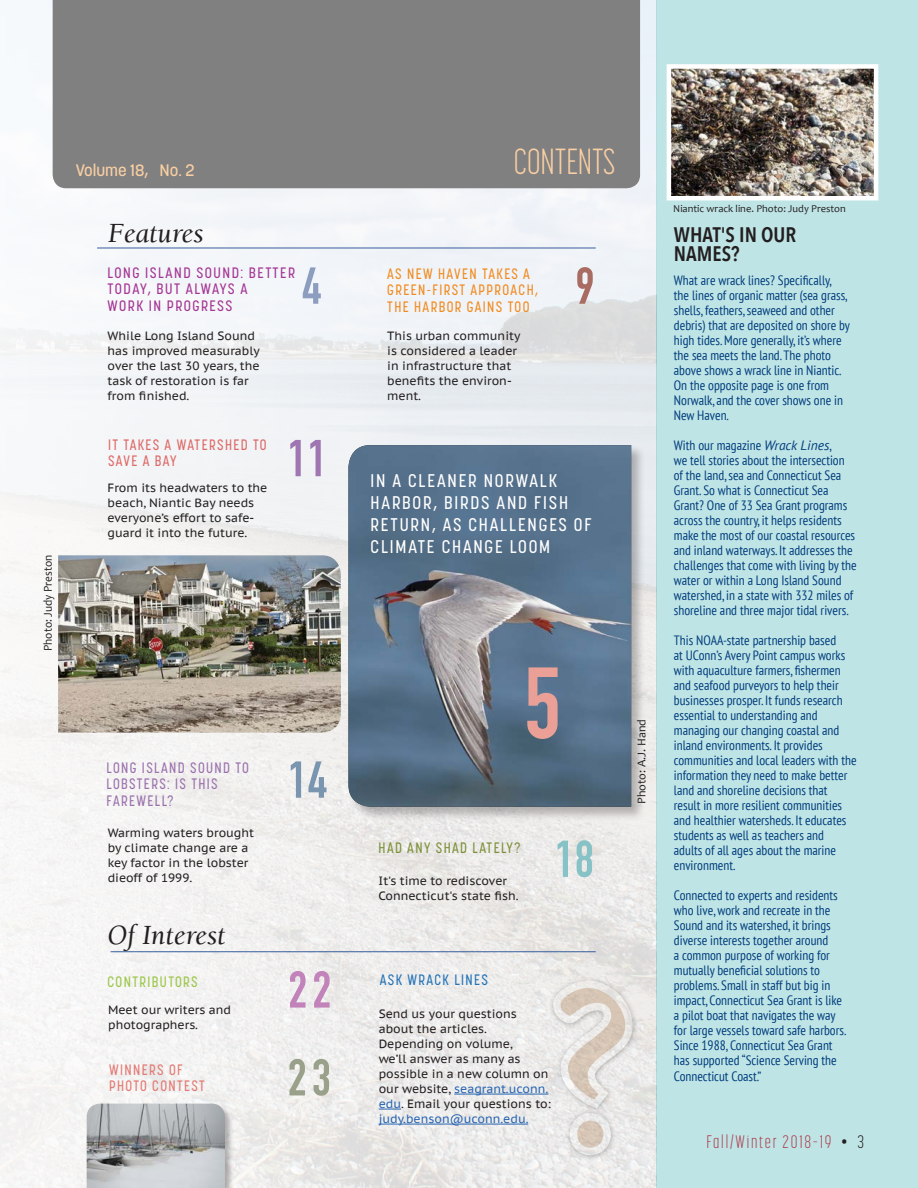
<style>
.page{position:relative;width:918px;height:1188px;background:#fff}
.page>*{position:absolute;margin:0;border:0;box-sizing:border-box;transform-origin:0 0}
.t1{font:236.25px "Minion Pro";color:#e7d6c6}
.t2{font:700 99.6px "DIN Condensed";color:#eaa096}
.t3{font:700 51px "DIN Condensed";color:#9aa18a}
.t4{font:700 51px "DIN Condensed";color:#9f76b1}
.t5{font:700 51px "DIN Condensed";color:#c183b9}
.t6{font:700 51px "DIN Condensed";color:#7995af}
.t7{font:700 51px "DIN Condensed";color:#87c2c6}
.t8{font:700 51px "DIN Condensed";color:#8c9dc0}
.t9{font:700 51px "DIN Condensed";color:#a96c62}
.t10{font:300 36px "Korolev Compressed";color:#facfa3}
.t11{font:italic 28.5px "Berkeley";color:#231f20}
.t12{font:600 21px/19.5px "Avenir Next Condensed";color:#231f20}
.t13{font:500 18.15px/21.9px "Korolev Condensed";letter-spacing:.1em;color:#fff}
.t14{font:300 18px "Korolev Compressed";letter-spacing:.1em;color:#ad3f4d}
.t15{font:500 16.5px "Korolev";color:#facfa3}
.t16{font:500 15px/16.5px "Korolev Condensed";letter-spacing:.1em;color:#f08b21;scale:.94 1}
.t17{font:500 15px "Korolev Condensed";letter-spacing:.1em;color:#a43694}
.t18{font:500 15px/16.5px "Korolev Condensed";letter-spacing:.1em;color:#9b71ad;scale:.94 1}
.t19{font:500 15px/16.5px "Korolev Condensed";letter-spacing:.1em;color:#de6967;scale:.94 1}
.t20{font:500 15px "Korolev Condensed";letter-spacing:.1em;color:#e37973;scale:.94 1}
.t21{font:500 15px "Korolev Condensed";letter-spacing:.1em;color:#7d9039;scale:.94 1}
.t22{font:500 15px "Korolev Condensed";letter-spacing:.1em;color:#2574b7;scale:.94 1}
.t23{font:500 15px "Korolev Condensed";letter-spacing:.1em;color:#9cc649;scale:.94 1}
.t24{font:condensed 13.5px/15px "PT Sans";color:#013d7d}
.t25{font:12px/15px "PT Sans Caption";color:#231f20}
.t26{font:12px "PT Sans Caption";color:#2865b1}
.t27{font:12px "Candara";color:#231f20;scale:.94 1}
.t28{font:12px "Candara";color:#231f20}
.t29{font:10.5px "Candara";color:#231f20}
.s1{color:#2865b1}
.s2{font-style:italic;font-stretch:normal}
.s3{color:#231f20}
</style>
<div class="page">
<div style="left:656px;top:0;width:262px;height:1188px;background:#bfe4e5"></div>
<img style="left:0;top:0;width:656px;height:1188px">
<div style="left:347px;top:444px;width:298px;height:377px;background:#231f20;opacity:.3"></div>
<img style="left:348px;top:445px;width:283px;height:362px">
<svg style="left:341px;top:666px;width:90px;height:4px"></svg>
<div style="left:53px;top:0;width:587px;height:188px;background:#808080"></div>
<hr style="left:111px;top:951px;width:485px;height:1px;background:#375d9c">
<hr style="left:97px;top:248px;width:499px;height:1px;background:#375d9c">
<img style="left:672px;top:69px;width:201px;height:126px">
<div style="left:667px;top:64px;width:211px;height:136px;border:4px solid #fff"></div>
<svg style="left:541px;top:973px;width:102px;height:190px;background:#e7e6e5"></svg>
<hr style="left:454px;top:1094px;width:94px;height:1px;background:#2865b1">
<svg style="left:379px;top:1109px;width:22px;height:1px"></svg>
<hr style="left:379px;top:1124px;width:149px;height:1px;background:#2865b1">
<div style="left:86px;top:1103px;width:149px;height:85px;background:#231f20;opacity:.33"></div>
<img style="left:87px;top:1104px;width:138px;height:84px">
<img style="left:58px;top:555px;width:283px;height:178px">
<p class="t27" style="left:41px;top:651px;width:104px;rotate:-90deg">Photo: Judy Preston</p>
<p class="t15" style="left:76px;top:160px;width:120px">Volume 18, No. 2</p>
<p class="t10" style="left:514px;top:142px;width:103px">CONTENTS</p>
<p class="t11" style="left:108px;top:218px;width:97px">Features</p>
<p class="t17" style="left:108px;top:264px;width:189px">LONG ISLAND SOUND: BETTER</p>
<p class="t17" style="left:108px;top:280px;width:142px">TODAY, BUT ALWAYS A</p>
<p class="t17" style="left:108px;top:297px;width:126px">WORK IN PROGRESS</p>
<p class="t25" style="left:108px;top:328px;width:154px">While Long Island Sound has improved measurably over the last 30 years, the task of restoration is far from finished.</p>
<p class="t8" style="left:302px;top:252px;width:20px">4</p>
<p class="t16" style="left:387px;top:265px;width:162px">AS NEW HAVEN TAKES A<br>GREEN-FIRST APPROACH,</p>
<p class="t16" style="left:387px;top:298px;width:153px">THE HARBOR GAINS TOO</p>
<p class="t25" style="left:387px;top:328px;width:135px">This urban community is considered a leader in infrastructure that benefits the environ&shy;ment.</p>
<p class="t9" style="left:576px;top:252px;width:20px">9</p>
<p class="t19" style="left:108px;top:436px;width:170px">IT TAKES A WATERSHED TO<br>SAVE A BAY</p>
<p class="t4" style="left:288px;top:424px;width:40px">11</p>
<p class="t25" style="left:108px;top:480px;width:161px">From its headwaters to the beach, Niantic Bay needs</p>
<p class="t25" style="left:108px;top:510px;width:148px">everyone’s effort to safe&shy;guard it into the future.</p>
<p class="t13" style="left:371px;top:470px;width:223px">IN A CLEANER NORWALK<br>HARBOR, BIRDS AND FISH<br>RETURN, AS CHALLENGES OF<br>CLIMATE CHANGE LOOM</p>
<p class="t18" style="left:107px;top:759px;width:153px">LONG ISLAND SOUND TO<br>LOBSTERS: IS THIS</p>
<p class="t18" style="left:107px;top:792px;width:73px">FAREWELL?</p>
<p class="t25" style="left:108px;top:825px;width:148px">Warming waters brought by climate change are a key factor in the lobster dieoff of 1999.</p>
<p class="t11" style="left:108px;top:920px;width:120px">Of Interest</p>
<p class="t23" style="left:108px;top:973px;width:97px">CONTRIBUTORS</p>
<p class="t25" style="left:108px;top:1002px;width:124px">Meet our writers and</p>
<p class="t25" style="left:108px;top:1017px;width:92px">photographers.</p>
<p class="t20" style="left:109px;top:1061px;width:80px">WINNERS OF</p>
<p class="t20" style="left:109px;top:1077px;width:103px">PHOTO CONTEST</p>
<p class="t6" style="left:288px;top:746px;width:40px">14</p>
<p class="t5" style="left:288px;top:955px;width:45px">22</p>
<p class="t3" style="left:288px;top:1043px;width:45px">23</p>
<p class="t2" style="left:524px;top:636px;width:39px">5</p>
<p class="t21" style="left:379px;top:839px;width:152px">HAD ANY SHAD LATELY?</p>
<p class="t25" style="left:379px;top:873px;width:130px">It's time to rediscover</p>
<p class="t25" style="left:379px;top:888px;width:142px">Connecticut's state fish.</p>
<p class="t7" style="left:555px;top:825px;width:40px">18</p>
<p class="t28" style="left:634px;top:804px;width:86px;rotate:-90deg">Photo: A.J. Hand</p>
<p class="t22" style="left:380px;top:971px;width:116px">ASK WRACK LINES</p>
<p class="t25" style="left:379px;top:1006px;width:140px">Send us your questions</p>
<p class="t25" style="left:379px;top:1021px;width:110px">about the articles.</p>
<p class="t25" style="left:379px;top:1036px;width:135px">Depending on volume,</p>
<p class="t25" style="left:379px;top:1051px;width:174px">we’ll answer as many as possible in a new column on our website, <span class="s1">seagrant.uconn. edu</span>. Email your questions to:</p>
<p class="t26" style="left:379px;top:1111px;width:151px">judy.benson@uconn.edu.</p>
<h1 class="t1" style="left:547px;top:911px;width:91px">?</h1>
<p class="t29" style="left:673px;top:202px;width:174px">Niantic wrack line. Photo: Judy Preston</p>
<p class="t12" style="left:674px;top:224px;width:124px">WHAT'S IN OUR<br>NAMES?</p>
<p class="t24" style="left:674px;top:272px;width:178px">What are wrack lines? Specifically, the lines of organic matter (sea grass, shells, feathers, seaweed and other debris) that are deposited on shore by high tides. More generally, it’s where the sea meets the land. The photo above shows a wrack line in Niantic.<br>On the opposite page is one from Norwalk, and the cover shows one in New Haven.</p>
<p class="t24" style="left:674px;top:437px;width:184px">With our magazine <span class="s2">Wrack Lines</span>,<br>we tell stories about the intersection of the land, sea and Connecticut Sea Grant. So what is Connecticut Sea Grant? One of 33 Sea Grant programs across the country, it helps residents make the most of our coastal resources and inland waterways. It addresses the challenges that come with living by the water or within a Long Island Sound watershed, in a state with 332 miles of shoreline and three major tidal rivers.</p>
<p class="t24" style="left:674px;top:632px;width:184px">This NOAA-state partnership based<br>at UConn’s Avery Point campus works with aquaculture farmers, fishermen and seafood purveyors to help their businesses prosper. It funds research essential to understanding and managing our changing coastal and inland environments. It provides communities and local leaders with the information they need to make better land and shoreline decisions that result in more resilient communities and healthier watersheds. It educates students as well as teachers and<br>adults of all ages about the marine environment.</p>
<p class="t24" style="left:674px;top:887px;width:174px">Connected to experts and residents who live, work and recreate in the Sound and its watershed, it brings diverse interests together around<br>a common purpose of working for mutually beneficial solutions to problems. Small in staff but big in impact, Connecticut Sea Grant is like a pilot boat that navigates the way for large vessels toward safe harbors.<br>Since 1988, Connecticut Sea Grant has supported “Science Serving the</p>
<p class="t24" style="left:674px;top:1069px;width:89px">Connecticut Coast.”</p>
<h3 class="t14" style="left:706px;top:1131px;width:159px">Fall/Winter 2018–19 <span class="s3">• 3</span></h3>
</div>
